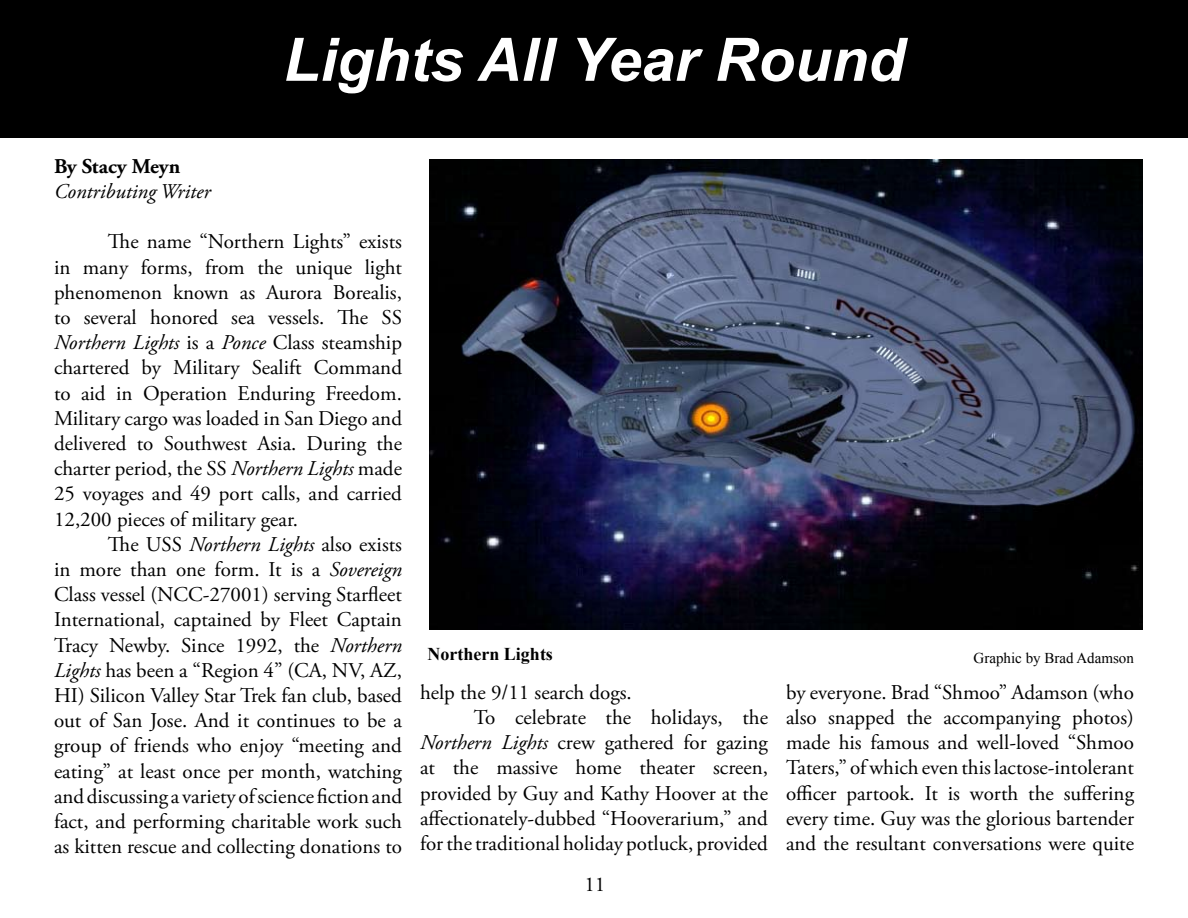
<style>
.page{position:relative;width:1188px;height:918px;background:#fff}
.page>*{position:absolute;margin:0;border:0;box-sizing:border-box;transform-origin:0 0}
.t1{font:italic 700 60px "Arial";color:#fff}
.t2{font:21px/25.2px "Adobe Garamond Pro";color:#000;text-align:justify}
.t3{font:italic 21px "Adobe Garamond Pro";color:#000}
.t4{font:700 21px "Adobe Garamond Pro";letter-spacing:-.005em;color:#000}
.t5{font:700 18px "Times New Roman";color:#000}
.t6{font:15px "Times New Roman";color:#000}
.s1{font-style:italic}
</style>
<div class="page">
<div style="left:1px;top:1px;width:1186px;height:136px;background:#000"></div>
<div style="left:0;top:0;width:1188px;height:138px;border:2px solid #000"></div>
<img style="left:429px;top:159px;width:714px;height:471px">
<h1 class="t1" style="left:283px;top:21px;width:623px">Lights All Year Round</h1>
<p class="t4" style="left:54px;top:154px;width:128px">By Stacy Meyn</p>
<p class="t3" style="left:54px;top:179px;width:158px">Contributing Writer</p>
<p class="t2" style="left:54px;top:230px;width:350px;text-indent:54px">The name “Northern Lights” exists in many forms, from the unique light phenomenon known as Aurora Borealis, to several honored sea vessels. The SS <span class="s1">Northern Lights</span> is a <span class="s1">Ponce</span> Class steamship chartered by Military Sealift Command to aid in Operation Enduring Freedom.<br>Military cargo was loaded in San Diego and delivered to Southwest Asia. During the charter period, the SS <span class="s1">Northern Lights</span> made 25 voyages and 49 port calls, and carried 12,200 pieces of military gear.</p>
<p class="t2" style="left:54px;top:532px;width:350px;text-indent:54px">The USS <span class="s1">Northern Lights</span> also exists in more than one form. It is a <span class="s1">Sovereign </span>Class vessel (NCC-27001) serving Starfleet International, captained by Fleet Captain Tracy Newby. Since 1992, the <span class="s1">Northern Lights</span> has been a “Region 4” (CA, NV, AZ, HI) Silicon Valley Star Trek fan club, based out of San Jose. And it continues to be a group of friends who enjoy “meeting and eating” at least once per month, watching and discussing a variety of science fiction and fact, and performing charitable work such as kitten rescue and collecting donations to</p>
<p class="t5" style="left:428px;top:642px;width:127px">Northern Lights</p>
<p class="t6" style="left:974px;top:648px;width:162px">Graphic by Brad Adamson</p>
<p class="t2" style="left:420px;top:680px;width:213px">help the 9/11 search dogs.</p>
<p class="t2" style="left:474px;top:705px;width:296px">To celebrate the holidays, the</p>
<p class="t2" style="left:420px;top:731px;width:349px"><span class="s1">Northern Lights</span> crew gathered for gazing</p>
<p class="t2" style="left:420px;top:756px;width:350px">at the massive home theater screen,</p>
<p class="t2" style="left:420px;top:781px;width:350px">provided by Guy and Kathy Hoover at the</p>
<p class="t2" style="left:420px;top:806px;width:349px">affectionately-dubbed “Hooverarium,” and</p>
<p class="t2" style="left:420px;top:831px;width:349px">for the traditional holiday potluck, provided</p>
<p class="t2" style="left:584px;top:873px;width:22px">11</p>
<p class="t2" style="left:786px;top:680px;width:350px">by everyone. Brad “Shmoo” Adamson (who also snapped the accompanying photos) made his famous and well-loved “Shmoo Taters,” of which even this lactose-intolerant officer partook. It is worth the suffering every time. Guy was the glorious bartender and the resultant conversations were quite</p>
</div>
